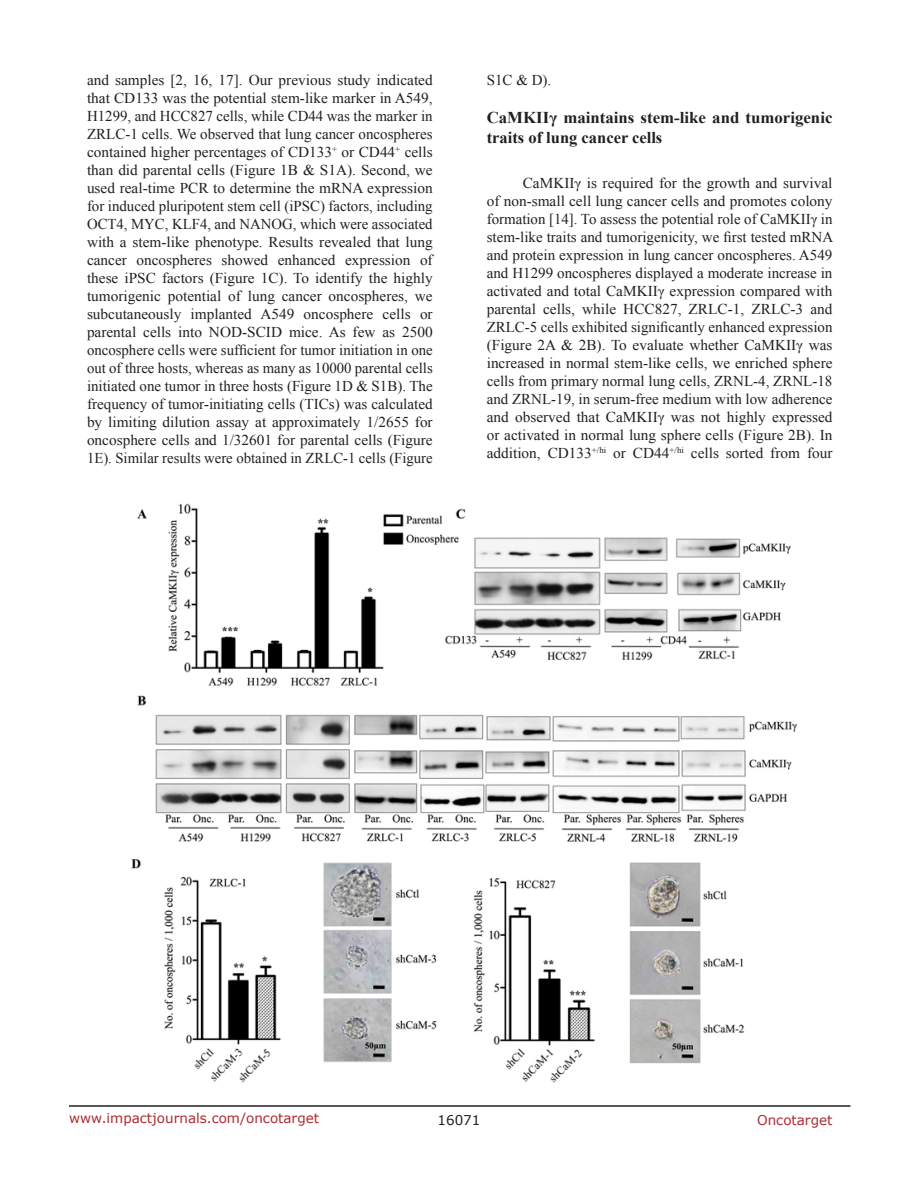
<style>
.page{position:relative;width:918px;height:1188px;background:#fff}
.page>*{position:absolute;margin:0;border:0;box-sizing:border-box;transform-origin:0 0}
.SubHeading{font:700 16.5px/19.8px "Times New Roman";color:#221f22}
.BodyText{font:15px/18px "Times New Roman";color:#221f22;text-align:justify}
.t1{font:13.5px "Verdana";color:#ac2b31}
.t2{font:13.5px "Verdana";color:#221f22}
</style>
<div class="page">
<hr style="left:69px;top:1105px;width:781px;height:2px;background:#231f20">
<img style="left:131px;top:503px;width:667px;height:580px">
<p class="BodyText" style="left:87px;top:71px;width:347px">and samples [2, 16, 17]. Our previous study indicated that CD133 was the potential stem-like marker in A549, H1299, and HCC827 cells, while CD44 was the marker in ZRLC-1 cells. We observed that lung cancer oncospheres contained higher percentages of CD133<sup>+</sup> or CD44<sup>+</sup> cells than did parental cells (Figure 1B &amp; S1A). Second, we used real-time PCR to determine the mRNA expression for induced pluripotent stem cell (iPSC) factors, including OCT4, MYC, KLF4, and NANOG, which were associated with a stem-like phenotype. Results revealed that lung cancer oncospheres showed enhanced expression of these iPSC factors (Figure 1C). To identify the highly tumorigenic potential of lung cancer oncospheres, we subcutaneously implanted A549 oncosphere cells or parental cells into NOD-SCID mice. As few as 2500 oncosphere cells were sufficient for tumor initiation in one out of three hosts, whereas as many as 10000 parental cells initiated one tumor in three hosts (Figure 1D &amp; S1B). The frequency of tumor-initiating cells (TICs) was calculated by limiting dilution assay at approximately 1/2655 for oncosphere cells and 1/32601 for parental cells (Figure 1E). Similar results were obtained in ZRLC-1 cells (Figure</p>
<p class="BodyText" style="left:487px;top:71px;width:66px">S1C &amp; D).</p>
<p class="SubHeading" style="left:487px;top:107px;width:347px">CaMKIIγ maintains stem-like and tumorigenic traits of lung cancer cells</p>
<p class="BodyText" style="left:487px;top:174px;width:348px;text-indent:36px">CaMKIIγ is required for the growth and survival of non-small cell lung cancer cells and promotes colony formation [14]. To assess the potential role of CaMKIIγ in stem-like traits and tumorigenicity, we first tested mRNA and protein expression in lung cancer oncospheres. A549 and H1299 oncospheres displayed a moderate increase in activated and total CaMKIIγ expression compared with parental cells, while HCC827, ZRLC-1, ZRLC-3 and ZRLC-5 cells exhibited significantly enhanced expression (Figure 2A &amp; 2B). To evaluate whether CaMKIIγ was increased in normal stem-like cells, we enriched sphere cells from primary normal lung cells, ZRNL-4, ZRNL-18 and ZRNL-19, in serum-free medium with low adherence and observed that CaMKIIγ was not highly expressed or activated in normal lung sphere cells (Figure 2B). In addition, CD133<sup>+/hi</sup> or CD44<sup>+/hi</sup> cells sorted from four</p>
<p class="t1" style="left:69px;top:1109px;width:252px">www.impactjournals.com/oncotarget</p>
<p class="t2" style="left:438px;top:1111px;width:44px">16071</p>
<p class="t1" style="left:757px;top:1111px;width:77px">Oncotarget</p>
</div>
